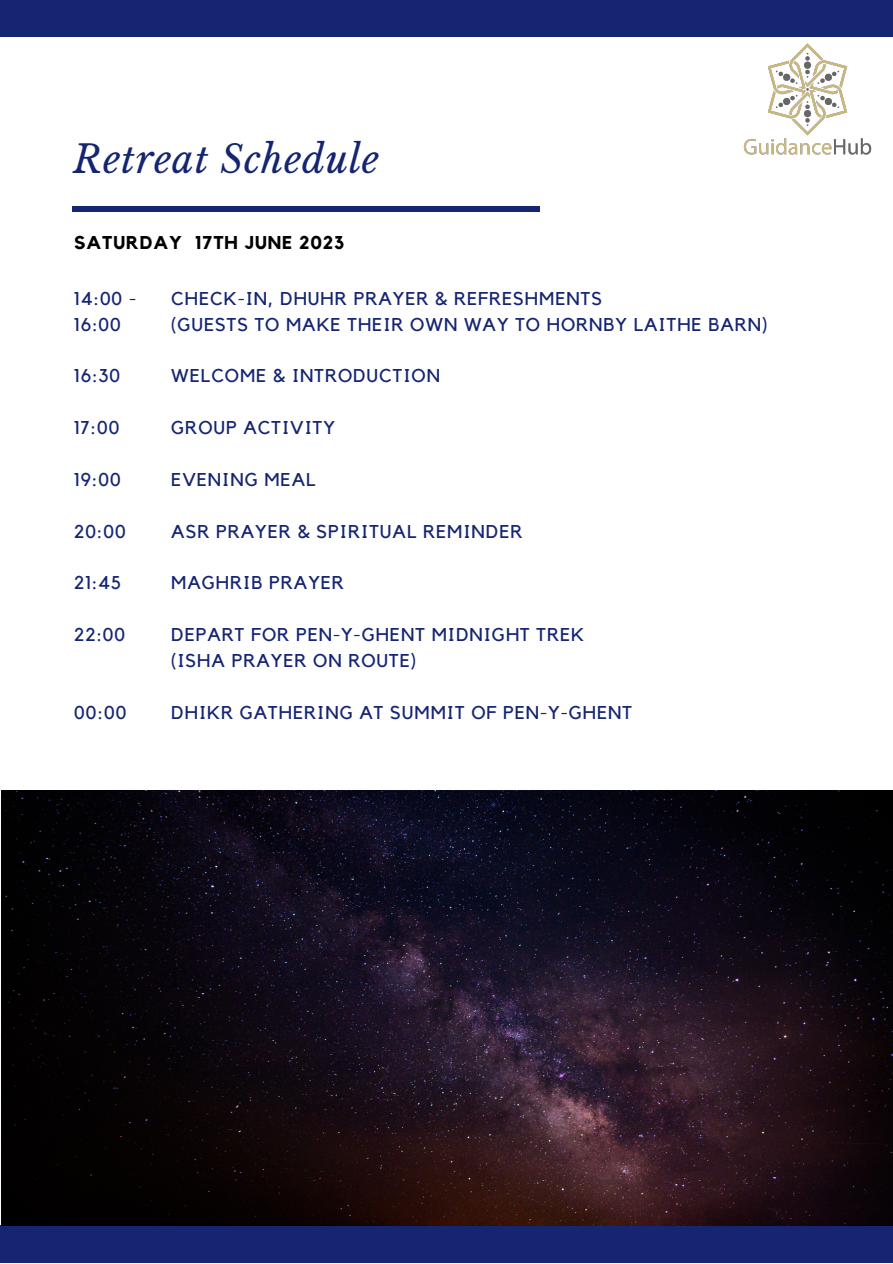
<style>
.page{position:relative;width:893px;height:1264px;background:#fff}
.page>*{position:absolute;margin:0;border:0;box-sizing:border-box;transform-origin:0 0}
.t1{font:italic 37.95px "Libre Baskerville";letter-spacing:.02em;color:#152572}
.t2{font:18.45px "Kollektif";letter-spacing:.05em;color:#152572}
.t3{font:700 18.45px "Kollektif";letter-spacing:.05em;color:#000}
</style>
<div class="page">
<div style="left:0;top:0;width:892px;height:36px;background:#152572"></div>
<div style="left:0;top:1224px;width:892px;height:38px;background:#152572"></div>
<div style="left:72px;top:206px;width:468px;height:5px;background:#152572"></div>
<img style="left:743px;top:43px;width:128px;height:112px">
<img style="left:1px;top:790px;width:891px;height:435px">
<p class="t1" style="left:73px;top:136px;width:307px">Retreat Schedule</p>
<p class="t3" style="left:74px;top:234px;width:271px">SATURDAY 17TH JUNE 2023</p>
<p class="t2" style="left:74px;top:290px;width:63px">14:00 -</p>
<p class="t2" style="left:74px;top:316px;width:48px">16:00</p>
<p class="t2" style="left:74px;top:367px;width:48px">16:30</p>
<p class="t2" style="left:74px;top:419px;width:47px">17:00</p>
<p class="t2" style="left:74px;top:471px;width:48px">19:00</p>
<p class="t2" style="left:74px;top:522px;width:53px">20:00</p>
<p class="t2" style="left:74px;top:574px;width:48px">21:45</p>
<p class="t2" style="left:74px;top:626px;width:53px">22:00</p>
<p class="t2" style="left:74px;top:703px;width:54px">00:00</p>
<p class="t2" style="left:171px;top:290px;width:432px">CHECK-IN, DHUHR PRAYER &amp; REFRESHMENTS</p>
<p class="t2" style="left:171px;top:316px;width:598px">(GUESTS TO MAKE THEIR OWN WAY TO HORNBY LAITHE BARN)</p>
<p class="t2" style="left:171px;top:367px;width:270px">WELCOME &amp; INTRODUCTION</p>
<p class="t2" style="left:171px;top:419px;width:165px">GROUP ACTIVITY</p>
<p class="t2" style="left:171px;top:471px;width:146px">EVENING MEAL</p>
<p class="t2" style="left:171px;top:522px;width:353px">ASR PRAYER &amp; SPIRITUAL REMINDER</p>
<p class="t2" style="left:171px;top:574px;width:174px">MAGHRIB PRAYER</p>
<p class="t2" style="left:171px;top:626px;width:414px">DEPART FOR PEN-Y-GHENT MIDNIGHT TREK</p>
<p class="t2" style="left:171px;top:652px;width:246px">(ISHA PRAYER ON ROUTE)</p>
<p class="t2" style="left:171px;top:703px;width:462px">DHIKR GATHERING AT SUMMIT OF PEN-Y-GHENT</p>
</div>
